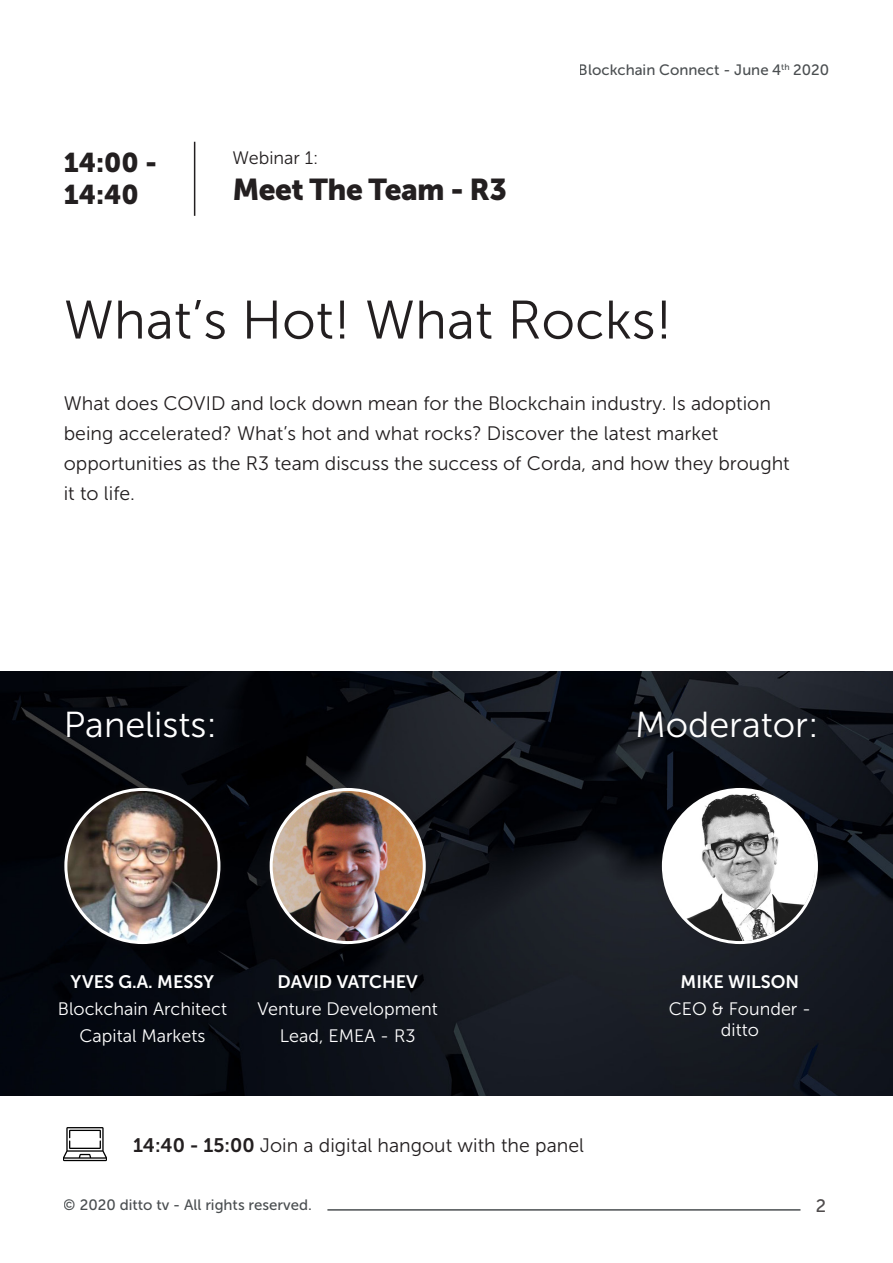
<style>
.page{position:relative;width:893px;height:1263px;background:#fff}
.page>*{position:absolute;margin:0;border:0;box-sizing:border-box;transform-origin:0 0}
.t1{font:54px "Museo Sans 300";color:#231f20}
.t2{font:36px "Museo Sans 300";color:#fff}
.t3{font:30px "Museo Sans 900";letter-spacing:-.02em;color:#231f20}
.t4{font:27px/32.4px "Museo Sans 900";color:#231f20}
.t5{font:19.5px/30px "Museo Sans 300";color:#231f20}
.t6{font:18px/27px "Museo Sans 300";color:#fff;text-align:center}
.t7{font:18px "Museo Sans 300";color:#231f20}
.t8{font:18px "Museo Sans 500";color:#231f20}
.t9{font:15px "Museo Sans 500";color:#1d2225}
.s1{font-family:"Museo Sans 700"}
</style>
<div class="page">
<img style="left:0;top:672px;width:893px;height:423px">
<hr style="left:327px;top:1209px;width:473px;height:1px;background:#1d2225">
<hr style="left:194px;top:142px;width:1px;height:74px;background:#231f20">
<div style="left:56px;top:780px;width:172px;height:172px;background:#231f20;opacity:.35"></div>
<img style="left:66px;top:789px;width:153px;height:153px;border-radius:77px">
<div style="left:64px;top:788px;width:156px;height:156px;border:3px solid #fff;border-radius:50%"></div>
<div style="left:261px;top:780px;width:173px;height:172px;background:#231f20;opacity:.35"></div>
<img style="left:271px;top:789px;width:153px;height:153px;border-radius:77px">
<div style="left:270px;top:788px;width:156px;height:156px;border:3px solid #fff;border-radius:50%"></div>
<div style="left:654px;top:780px;width:172px;height:172px;background:#231f20;opacity:.35"></div>
<img style="left:663px;top:789px;width:153px;height:153px;border-radius:77px">
<div style="left:662px;top:788px;width:156px;height:156px;border:3px solid #fff;border-radius:50%"></div>
<svg style="left:64px;top:1127px;width:42px;height:34px"></svg>
<p class="t4" style="left:64px;top:146px;width:95px">14:00 -<br>14:40</p>
<p class="t7" style="left:232px;top:148px;width:88px">Webinar 1:</p>
<p class="t3" style="left:232px;top:173px;width:276px">Meet The Team - R3</p>
<p class="t9" style="left:579px;top:62px;width:252px">Blockchain Connect - June 4<sup>th</sup> 2020</p>
<p class="t1" style="left:64px;top:291px;width:610px">What’s Hot! What Rocks!</p>
<p class="t5" style="left:64px;top:388px;width:728px">What does COVID and lock down mean for the Blockchain industry. Is adoption being accelerated? What’s hot and what rocks? Discover the latest market opportunities as the R3 team discuss the success of Corda, and how they brought it to life.</p>
<p class="t2" style="left:64px;top:705px;width:155px">Panelists:</p>
<p class="t2" style="left:635px;top:705px;width:185px">Moderator:</p>
<p class="t6" style="left:58px;top:968px;width:171px"><span class="s1">YVES G.A. MESSY<br></span>Blockchain Architect<br>Capital Markets</p>
<p class="t6" style="left:258px;top:968px;width:182px"><span class="s1">DAVID VATCHEV<br></span>Venture Development<br>Lead, EMEA - R3</p>
<p class="t6" style="left:669px;top:968px;width:144px"><span class="s1">MIKE WILSON<br></span>CEO &amp; Founder -</p>
<p class="t6" style="left:721px;top:1017px;width:40px">ditto</p>
<p class="t5" style="left:133px;top:1131px;width:452px"><span class="s1">14:40 - 15:00</span> Join a digital hangout with the panel</p>
<p class="t9" style="left:64px;top:1197px;width:250px">© 2020 ditto tv - All rights reserved.</p>
<p class="t8" style="left:815px;top:1196px;width:12px">2</p>
</div>
